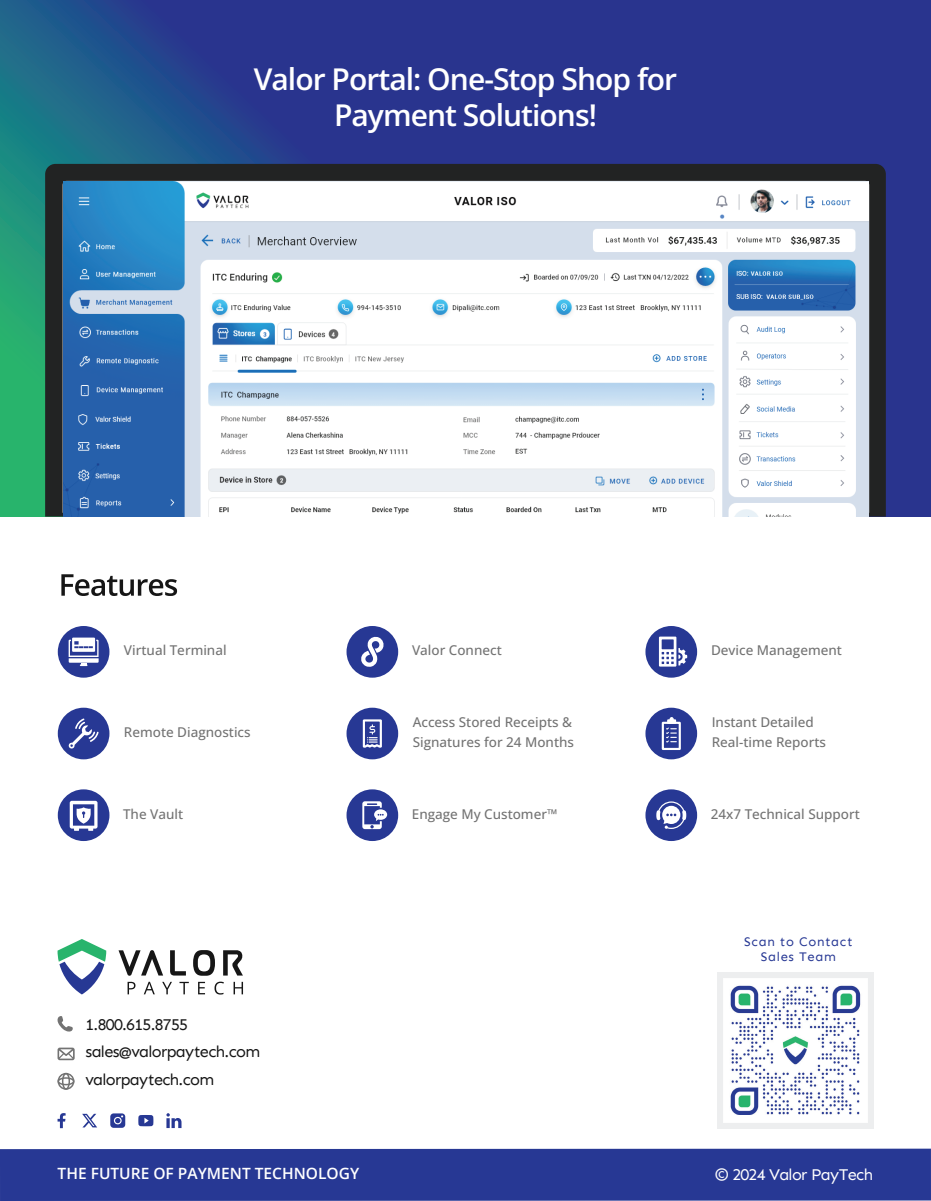
<style>
.page{position:relative;width:931px;height:1201px;background:#fff}
.page>*{position:absolute;margin:0;border:0;box-sizing:border-box;transform-origin:0 0}
.t1{font:600 30px/36px "Open Sans";letter-spacing:-.03em;color:#fff;text-align:center}
.t2{font:16.35px "Sen";letter-spacing:-.04em;color:#161616}
.t3{font:16.35px "Sen";letter-spacing:-.04em;color:#fff}
.t4{font:600 15.45px "Open Sans";color:#fff}
.t5{font:500 13.5px/20.1px "Open Sans";color:#737373}
.t6{font:13.05px/15.6px "Sen";letter-spacing:.05em;color:#273894;text-align:center}
</style>
<div class="page">
<svg style="left:119px;top:950px;width:124px;height:44px"></svg>
<svg style="left:57px;top:939px;width:49px;height:55px"></svg>
<div style="left:716px;top:971px;width:157px;height:157px;background:#edeeef"></div>
<img style="left:723px;top:978px;width:144px;height:144px">
<svg style="left:58px;top:1113px;width:8px;height:15px"></svg>
<svg style="left:138px;top:1115px;width:15px;height:11px"></svg>
<svg style="left:110px;top:1113px;width:15px;height:15px"></svg>
<svg style="left:82px;top:1114px;width:15px;height:13px"></svg>
<svg style="left:166px;top:1113px;width:15px;height:15px"></svg>
<svg style="left:58px;top:1016px;width:15px;height:15px"></svg>
<div style="left:0;top:1148px;width:931px;height:53px;background:#273894"></div>
<div style="left:58px;top:1073px;width:16px;height:17px;border:2px solid #737373;border-radius:50%"></div>
<div style="left:62px;top:1073px;width:8px;height:17px;border:2px solid #737373;border-radius:50%"></div>
<div style="left:58px;top:1077px;width:16px;height:8px;border:2px solid #737373;border-radius:50%"></div>
<svg style="left:58px;top:1047px;width:17px;height:13px"></svg>
<svg style="left:0;top:0;width:931px;height:517px;background:#26468b"></svg>
<svg style="left:61px;top:574px;width:116px;height:22px"></svg>
<svg style="left:45px;top:164px;width:841px;height:353px;background:#353839"></svg>
<div style="left:58px;top:626px;width:51px;height:52px;background:#273894;border-radius:50%"></div>
<svg style="left:69px;top:637px;width:30px;height:29px"></svg>
<div style="left:645px;top:626px;width:52px;height:52px;background:#273894;border-radius:50%"></div>
<svg style="left:659px;top:636px;width:28px;height:30px"></svg>
<div style="left:346px;top:626px;width:52px;height:52px;background:#273894;border-radius:50%"></div>
<svg style="left:361px;top:636px;width:23px;height:31px"></svg>
<div style="left:58px;top:708px;width:51px;height:51px;background:#273894;border-radius:50%"></div>
<svg style="left:68px;top:718px;width:31px;height:31px"></svg>
<div style="left:346px;top:708px;width:52px;height:51px;background:#273894;border-radius:50%"></div>
<svg style="left:362px;top:719px;width:20px;height:29px"></svg>
<div style="left:645px;top:708px;width:52px;height:51px;background:#273894;border-radius:50%"></div>
<div style="left:662px;top:722px;width:19px;height:28px;border:2px solid #fff"></div>
<svg style="left:665px;top:717px;width:12px;height:26px"></svg>
<div style="left:645px;top:789px;width:52px;height:52px;background:#273894;border-radius:50%"></div>
<svg style="left:656px;top:801px;width:30px;height:28px"></svg>
<div style="left:58px;top:789px;width:51px;height:52px;background:#273894;border-radius:50%"></div>
<svg style="left:70px;top:801px;width:28px;height:30px"></svg>
<svg style="left:346px;top:789px;width:52px;height:52px"></svg>
<img style="left:63px;top:182px;width:805px;height:335px">
<h1 class="t1" style="left:254px;top:61px;width:425px">Valor Portal: One-Stop Shop for<br>Payment Solutions!</h1>
<p class="t5" style="left:124px;top:640px;width:104px">Virtual Terminal</p>
<p class="t5" style="left:412px;top:640px;width:91px">Valor Connect</p>
<p class="t5" style="left:711px;top:640px;width:132px">Device Management</p>
<p class="t5" style="left:124px;top:722px;width:128px">Remote Diagnostics</p>
<p class="t5" style="left:413px;top:712px;width:163px">Access Stored Receipts &amp;<br>Signatures for 24 Months</p>
<p class="t5" style="left:711px;top:712px;width:116px">Instant Detailed<br>Real-time Reports</p>
<p class="t5" style="left:123px;top:803px;width:62px">The Vault</p>
<p class="t5" style="left:412px;top:803px;width:147px">Engage My Customer™</p>
<p class="t5" style="left:711px;top:803px;width:150px">24x7 Technical Support</p>
<p class="t2" style="left:85px;top:1015px;width:104px">1.800.615.8755</p>
<p class="t2" style="left:85px;top:1042px;width:176px">sales@valorpaytech.com</p>
<p class="t2" style="left:85px;top:1070px;width:130px">valorpaytech.com</p>
<p class="t6" style="left:744px;top:933px;width:110px">Scan to Contact<br>Sales Team</p>
<p class="t4" style="left:58px;top:1163px;width:303px">THE FUTURE OF PAYMENT TECHNOLOGY</p>
<p class="t3" style="left:715px;top:1164px;width:160px">© 2024 Valor PayTech</p>
</div>
